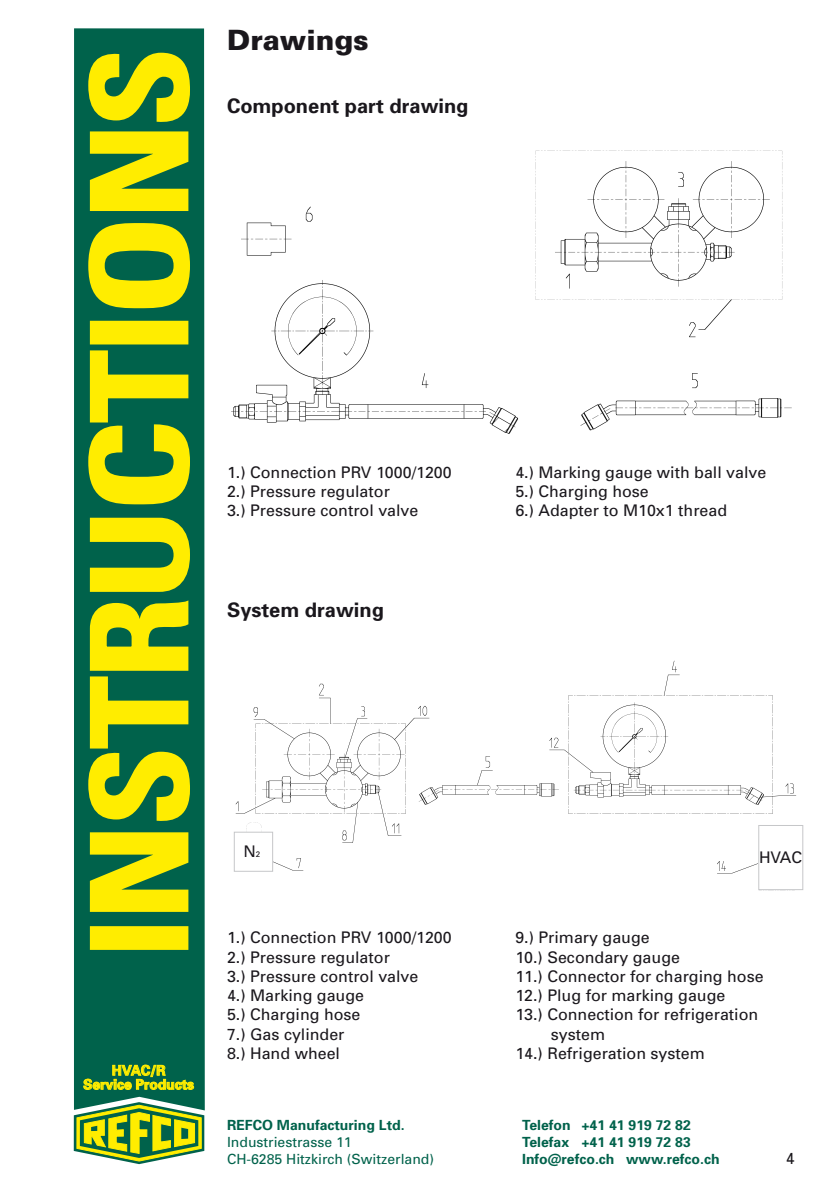
<style>
.page{position:relative;width:840px;height:1191px;background:#fff}
.page>*{position:absolute;margin:0;border:0;box-sizing:border-box;transform-origin:0 0}
.t1{font:900 28px "Univers";color:#1a171c}
.t2{font:700 20px "Univers";color:#1a171c}
.t3{font:16px "Univers";color:#1a171c}
.t4{font:700 14px "Univers";color:#00624b}
.t5{font:14px "Univers";color:#00624b}
.t6{font:700 13.8px/14px "Univers";color:#ffed00;text-align:center}
.s1{font-size:8px}
</style>
<div class="page">
<svg style="left:74px;top:1110px;width:130px;height:54px;background:#99b741"></svg>
<div style="left:74px;top:28px;width:131px;height:1082px;background:#00624b"></div>
<div style="left:91px;top:927px;width:96px;height:22px;background:#ffed00"></div>
<div style="left:90px;top:926px;width:98px;height:24px;border:2px solid #ffed00"></div>
<svg style="left:89px;top:831px;width:100px;height:82px;background:#bdc913"></svg>
<svg style="left:87px;top:517px;width:104px;height:304px;background:#90b020"></svg>
<svg style="left:87px;top:349px;width:104px;height:156px;background:#7ea625"></svg>
<div style="left:91px;top:322px;width:96px;height:21px;background:#ffed00"></div>
<div style="left:90px;top:321px;width:98px;height:23px;border:2px solid #ffed00"></div>
<svg style="left:87px;top:222px;width:104px;height:87px;background:#a2ba1b"></svg>
<svg style="left:89px;top:130px;width:100px;height:82px;background:#bdc913"></svg>
<svg style="left:87px;top:52px;width:104px;height:71px;background:#9cb71c"></svg>
<svg style="left:83px;top:1063px;width:111px;height:27px;background:#458736"></svg>
<img style="left:231px;top:150px;width:561px;height:284px">
<img style="left:233px;top:660px;width:564px;height:231px">
<div style="left:234px;top:832px;width:38px;height:39px;background:#fff"></div>
<div style="left:234px;top:832px;width:39px;height:39px;border:1px solid #c6c7c9"></div>
<div style="left:758px;top:825px;width:44px;height:64px;background:#fff"></div>
<div style="left:758px;top:825px;width:44px;height:65px;border:1px solid #c6c7c9"></div>
<h1 class="t1" style="left:227px;top:23px;width:143px">Drawings</h1>
<p class="t2" style="left:227px;top:93px;width:243px">Component part drawing</p>
<p class="t3" style="left:227px;top:462px;width:226px">1.) Connection PRV 1000/1200</p>
<p class="t3" style="left:515px;top:462px;width:252px">4.) Marking gauge with ball valve</p>
<p class="t3" style="left:227px;top:481px;width:164px">2.) Pressure regulator</p>
<p class="t3" style="left:515px;top:481px;width:135px">5.) Charging hose</p>
<p class="t3" style="left:227px;top:500px;width:193px">3.) Pressure control valve</p>
<p class="t3" style="left:515px;top:500px;width:213px">6.) Adapter to M10x1 thread</p>
<p class="t2" style="left:227px;top:597px;width:158px">System drawing</p>
<p class="t6" style="left:83px;top:1063px;width:112px">HVAC/R<br>Service Products</p>
<p class="t3" style="left:243px;top:841px;width:18px">N<span class="s1">2</span></p>
<p class="t3" style="left:758px;top:847px;width:44px">HVAC</p>
<p class="t3" style="left:227px;top:927px;width:226px">1.) Connection PRV 1000/1200</p>
<p class="t3" style="left:515px;top:927px;width:136px">9.) Primary gauge</p>
<p class="t3" style="left:227px;top:947px;width:164px">2.) Pressure regulator</p>
<p class="t3" style="left:515px;top:947px;width:166px">10.) Secondary gauge</p>
<p class="t3" style="left:227px;top:966px;width:193px">3.) Pressure control valve</p>
<p class="t3" style="left:515px;top:966px;width:250px">11.) Connector for charging hose</p>
<p class="t3" style="left:227px;top:985px;width:138px">4.) Marking gauge</p>
<p class="t3" style="left:515px;top:985px;width:211px">12.) Plug for marking gauge</p>
<p class="t3" style="left:227px;top:1004px;width:135px">5.) Charging hose</p>
<p class="t3" style="left:515px;top:1004px;width:244px">13.) Connection for refrigeration</p>
<p class="t3" style="left:227px;top:1023px;width:119px">7.) Gas cylinder</p>
<p class="t3" style="left:550px;top:1023px;width:56px">system</p>
<p class="t3" style="left:227px;top:1043px;width:114px">8.) Hand wheel</p>
<p class="t3" style="left:515px;top:1043px;width:191px">14.) Refrigeration system</p>
<p class="t4" style="left:227px;top:1116px;width:179px">REFCO Manufacturing Ltd.</p>
<p class="t4" style="left:522px;top:1116px;width:170px">Telefon +41 41 919 72 82</p>
<p class="t5" style="left:227px;top:1133px;width:126px">Industriestrasse 11</p>
<p class="t4" style="left:522px;top:1133px;width:170px">Telefax +41 41 919 72 83</p>
<p class="t5" style="left:227px;top:1150px;width:208px">CH-6285 Hitzkirch (Switzerland)</p>
<p class="t4" style="left:522px;top:1149px;width:199px">Info@refco.ch www.refco.ch</p>
<p class="t3" style="left:785px;top:1148px;width:10px">4</p>
</div>
